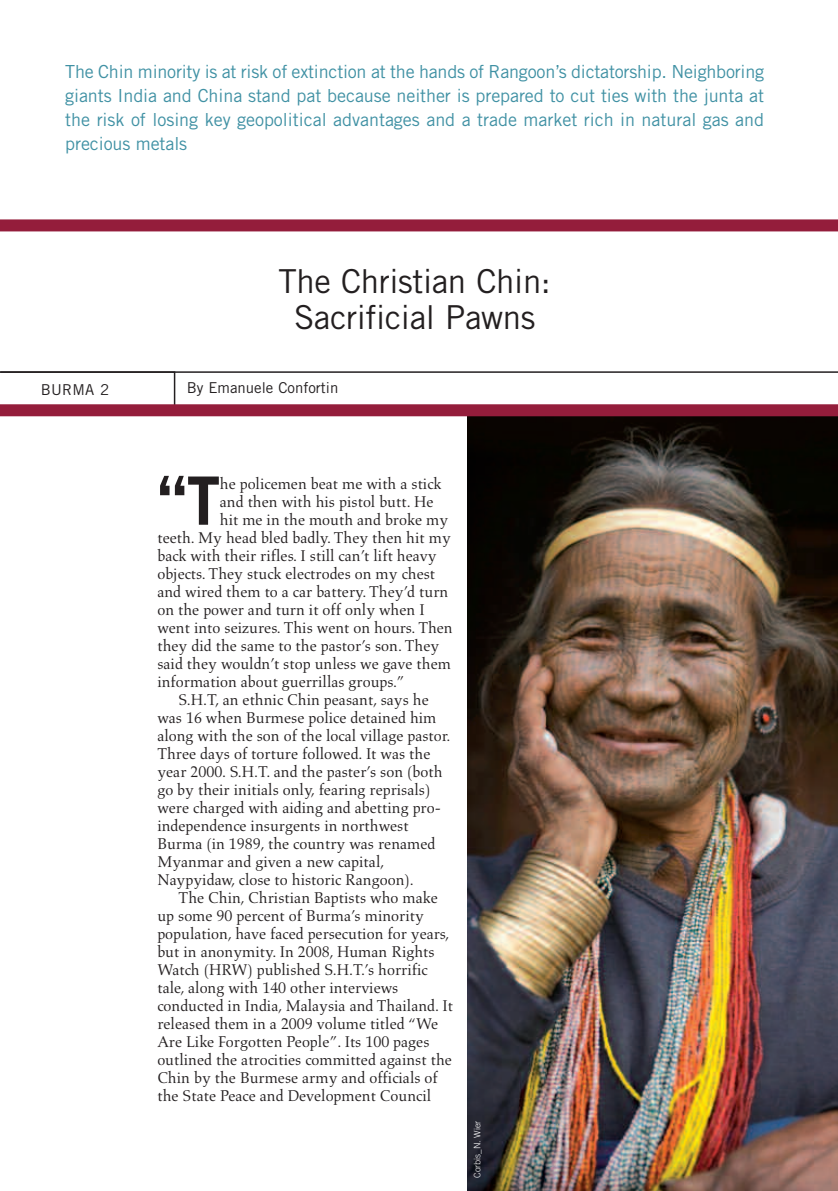
<style>
.page{position:relative;width:838px;height:1191px;background:#fff}
.page>*{position:absolute;margin:0;border:0;box-sizing:border-box;transform-origin:0 0}
.t1{font:700 66.75px "Trade Gothic";color:#231f20}
.t2{font:33px/36px "Trade Gothic";letter-spacing:-.01em;color:#231f20;text-align:center}
.t3{font:18px/24px "Trade Gothic";color:#4091a4;text-align:justify}
.t4{font:15.9px "Aldus";color:#231f20}
.t5{font:15px "Trade Gothic";color:#231f20}
.t6{font:300 9px "Trade Gothic";color:#fff}
</style>
<div class="page">
<img style="left:468px;top:416px;width:370px;height:775px">
<div style="left:0;top:219px;width:838px;height:12px;background:#941d3b"></div>
<svg style="left:173px;top:373px;width:2px;height:31px"></svg>
<hr style="left:0;top:371px;width:838px;height:2px;background:#231f20">
<div style="left:0;top:404px;width:838px;height:12px;background:#941d3b"></div>
<p class="t3" style="left:65px;top:62px;width:700px">The Chin minority is at risk of extinction at the hands of Rangoon’s dictatorship. Neighboring giants India and China stand pat because neither is prepared to cut ties with the junta at the risk of losing key geopolitical advantages and a trade market rich in natural gas and precious metals</p>
<h2 class="t2" style="left:278px;top:266px;width:274px">The Christian Chin:<br>Sacrificial Pawns</h2>
<p class="t5" style="left:41px;top:384px;width:70px">BURMA 2</p>
<p class="t5" style="left:187px;top:382px;width:153px">By Emanuele Confortin</p>
<h1 class="t1" style="left:157px;top:476px;width:64px">“T</h1>
<p class="t4" style="left:220px;top:476px;width:223px">he policemen beat me with a stick</p>
<p class="t4" style="left:220px;top:494px;width:215px">and then with his pistol butt. He</p>
<p class="t4" style="left:220px;top:512px;width:230px">hit me in the mouth and broke my</p>
<p class="t4" style="left:157px;top:530px;width:295px">teeth. My head bled badly. They then hit my</p>
<p class="t4" style="left:157px;top:548px;width:281px">back with their rifles. I still can’t lift heavy</p>
<p class="t4" style="left:157px;top:566px;width:279px">objects. They stuck electrodes on my chest</p>
<p class="t4" style="left:157px;top:584px;width:292px">and wired them to a car battery. They’d turn</p>
<p class="t4" style="left:157px;top:602px;width:269px">on the power and turn it off only when I</p>
<p class="t4" style="left:157px;top:620px;width:297px">went into seizures. This went on hours. Then</p>
<p class="t4" style="left:157px;top:638px;width:283px">they did the same to the pastor’s son. They</p>
<p class="t4" style="left:157px;top:656px;width:295px">said they wouldn’t stop unless we gave them</p>
<p class="t4" style="left:157px;top:674px;width:248px">information about guerrillas groups.”</p>
<p class="t4" style="left:179px;top:692px;width:251px">S.H.T, an ethnic Chin peasant, says he</p>
<p class="t4" style="left:157px;top:710px;width:281px">was 16 when Burmese police detained him</p>
<p class="t4" style="left:157px;top:728px;width:294px">along with the son of the local village pastor.</p>
<p class="t4" style="left:157px;top:746px;width:274px">Three days of torture followed. It was the</p>
<p class="t4" style="left:157px;top:764px;width:287px">year 2000. S.H.T. and the paster’s son (both</p>
<p class="t4" style="left:157px;top:782px;width:274px">go by their initials only, fearing reprisals)</p>
<p class="t4" style="left:157px;top:800px;width:285px">were charged with aiding and abetting pro-</p>
<p class="t4" style="left:157px;top:818px;width:253px">independence insurgents in northwest</p>
<p class="t4" style="left:157px;top:836px;width:280px">Burma (in 1989, the country was renamed</p>
<p class="t4" style="left:157px;top:854px;width:228px">Myanmar and given a new capital,</p>
<p class="t4" style="left:157px;top:872px;width:258px">Naypyidaw, close to historic Rangoon).</p>
<p class="t4" style="left:179px;top:890px;width:261px">The Chin, Christian Baptists who make</p>
<p class="t4" style="left:157px;top:908px;width:268px">up some 90 percent of Burma’s minority</p>
<p class="t4" style="left:157px;top:926px;width:293px">population, have faced persecution for years,</p>
<p class="t4" style="left:157px;top:944px;width:279px">but in anonymity. In 2008, Human Rights</p>
<p class="t4" style="left:157px;top:962px;width:272px">Watch (HRW) published S.H.T.’s horrific</p>
<p class="t4" style="left:157px;top:980px;width:242px">tale, along with 140 other interviews</p>
<p class="t4" style="left:157px;top:998px;width:297px">conducted in India, Malaysia and Thailand. It</p>
<p class="t4" style="left:157px;top:1016px;width:282px">released them in a 2009 volume titled “We</p>
<p class="t4" style="left:157px;top:1034px;width:274px">Are Like Forgotten People”. Its 100 pages</p>
<p class="t4" style="left:157px;top:1052px;width:296px">outlined the atrocities committed against the</p>
<p class="t4" style="left:157px;top:1070px;width:282px">Chin by the Burmese army and officials of</p>
<p class="t4" style="left:157px;top:1088px;width:275px">the State Peace and Development Council</p>
<p class="t6" style="left:474px;top:1178px;width:59px;rotate:-90deg">Corbis_N. Wier</p>
</div>
